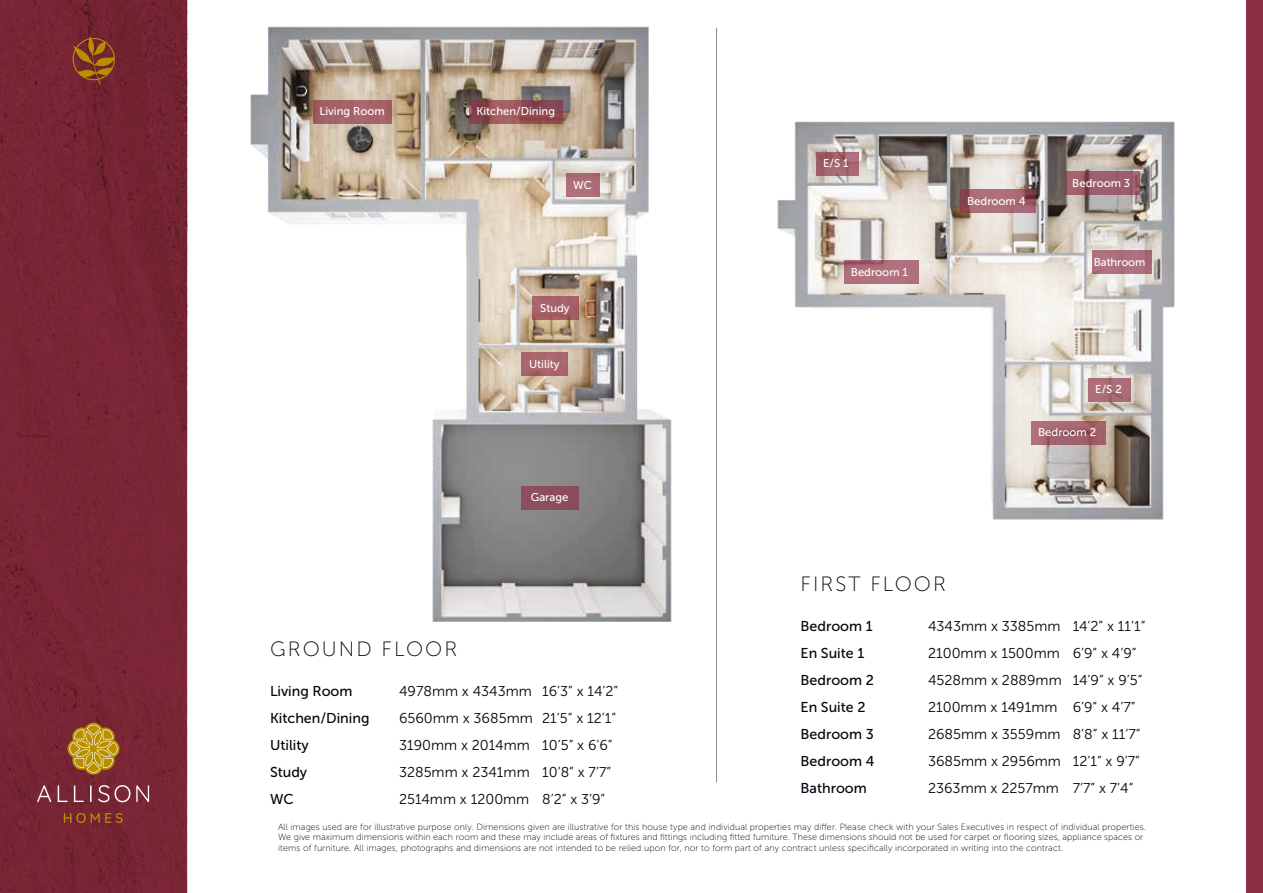
<style>
.page{position:relative;width:1263px;height:893px;background:#fff}
.page>*{position:absolute;margin:0;border:0;box-sizing:border-box;transform-origin:0 0}
.t1{font:20.7px "Museo Sans 100";letter-spacing:.1em;color:#00040c}
.t2{font:14.25px "Museo Sans 300";color:#00040c}
.t3{font:14.25px "Museo Sans 500";color:#00040c}
.t4{font:11.25px "Museo Sans 500";color:#fff}
.t5{font:9px/10.5px "Museo Sans 100";letter-spacing:.01em;color:#00040c}
</style>
<div class="page">
<div style="left:0;top:0;width:187px;height:893px;background:#782535"></div>
<div style="left:1246px;top:0;width:17px;height:893px;background:#8d2e44"></div>
<svg style="left:72px;top:36px;width:43px;height:48px"></svg>
<svg style="left:37px;top:785px;width:14px;height:17px"></svg>
<svg style="left:58px;top:785px;width:10px;height:17px"></svg>
<svg style="left:74px;top:785px;width:10px;height:17px"></svg>
<svg style="left:90px;top:785px;width:2px;height:17px"></svg>
<svg style="left:98px;top:785px;width:32px;height:17px"></svg>
<svg style="left:136px;top:785px;width:13px;height:17px"></svg>
<svg style="left:64px;top:813px;width:59px;height:10px"></svg>
<svg style="left:67px;top:723px;width:53px;height:52px"></svg>
<hr style="left:716px;top:28px;width:1px;height:754px;background:#1d1d1b">
<img style="left:250px;top:26px;width:422px;height:596px">
<div style="left:313px;top:100px;width:78px;height:23px;background:#a66269"></div>
<svg style="left:469px;top:100px;width:94px;height:23px"></svg>
<div style="left:531px;top:297px;width:47px;height:23px;background:#a66167"></div>
<div style="left:521px;top:353px;width:47px;height:23px;background:#a8666c"></div>
<div style="left:521px;top:486px;width:57px;height:23px;background:#8c4e5c"></div>
<div style="left:566px;top:173px;width:34px;height:23px;background:#ad6e7a"></div>
<img style="left:777px;top:121px;width:398px;height:399px">
<svg style="left:844px;top:260px;width:74px;height:24px;fill:#af717d"></svg>
<svg style="left:816px;top:152px;width:43px;height:24px"></svg>
<svg style="left:1088px;top:378px;width:43px;height:23px"></svg>
<svg style="left:1031px;top:421px;width:75px;height:24px;fill:#a3626e"></svg>
<svg style="left:1065px;top:171px;width:75px;height:24px;fill:#9d5f6c"></svg>
<svg style="left:960px;top:189px;width:76px;height:24px;fill:#ac6c78"></svg>
<div style="left:1092px;top:251px;width:60px;height:23px;background:#ae707e"></div>
<p class="t4" style="left:319px;top:105px;width:67px">Living Room</p>
<p class="t4" style="left:476px;top:105px;width:80px">Kitchen/Dining</p>
<p class="t4" style="left:573px;top:179px;width:20px">WC</p>
<p class="t4" style="left:540px;top:302px;width:31px">Study</p>
<p class="t4" style="left:529px;top:358px;width:32px">Utility</p>
<p class="t4" style="left:531px;top:491px;width:39px">Garage</p>
<h1 class="t1" style="left:270px;top:638px;width:189px">GROUND FLOOR</h1>
<h2 class="t3" style="left:270px;top:683px;width:84px">Living Room</h2>
<h2 class="t2" style="left:399px;top:683px;width:221px">4978mm x 4343mm 16’3” x 14’2”</h2>
<h2 class="t3" style="left:270px;top:710px;width:101px">Kitchen/Dining</h2>
<h2 class="t2" style="left:399px;top:710px;width:219px">6560mm x 3685mm 21’5” x 12’1”</h2>
<h2 class="t3" style="left:270px;top:737px;width:40px">Utility</h2>
<h2 class="t2" style="left:399px;top:737px;width:215px">3190mm x 2014mm 10’5” x 6’6”</h2>
<h2 class="t3" style="left:270px;top:764px;width:39px">Study</h2>
<h2 class="t2" style="left:399px;top:764px;width:214px">3285mm x 2341mm 10’8” x 7’7”</h2>
<h2 class="t3" style="left:270px;top:791px;width:25px">WC</h2>
<h2 class="t2" style="left:399px;top:791px;width:208px">2514mm x 1200mm 8’2” x 3’9”</h2>
<p class="t4" style="left:823px;top:157px;width:27px">E/S 1</p>
<p class="t4" style="left:851px;top:265px;width:59px">Bedroom 1</p>
<p class="t4" style="left:967px;top:194px;width:60px">Bedroom 4</p>
<p class="t4" style="left:1072px;top:177px;width:60px">Bedroom 3</p>
<p class="t4" style="left:1094px;top:256px;width:53px">Bathroom</p>
<p class="t4" style="left:1095px;top:383px;width:28px">E/S 2</p>
<p class="t4" style="left:1038px;top:426px;width:60px">Bedroom 2</p>
<h1 class="t1" style="left:800px;top:573px;width:147px">FIRST FLOOR</h1>
<h2 class="t3" style="left:800px;top:618px;width:74px">Bedroom 1</h2>
<h2 class="t2" style="left:928px;top:618px;width:219px">4343mm x 3385mm 14’2” x 11’1”</h2>
<h2 class="t3" style="left:800px;top:645px;width:65px">En Suite 1</h2>
<h2 class="t2" style="left:928px;top:645px;width:210px">2100mm x 1500mm 6’9” x 4’9”</h2>
<h2 class="t3" style="left:800px;top:672px;width:75px">Bedroom 2</h2>
<h2 class="t2" style="left:928px;top:672px;width:216px">4528mm x 2889mm 14’9” x 9’5”</h2>
<h2 class="t3" style="left:800px;top:699px;width:67px">En Suite 2</h2>
<h2 class="t2" style="left:928px;top:699px;width:209px">2100mm x 1491mm 6’9” x 4’7”</h2>
<h2 class="t3" style="left:800px;top:726px;width:75px">Bedroom 3</h2>
<h2 class="t2" style="left:928px;top:726px;width:214px">2685mm x 3559mm 8’8” x 11’7”</h2>
<h2 class="t3" style="left:800px;top:753px;width:75px">Bedroom 4</h2>
<h2 class="t2" style="left:928px;top:753px;width:213px">3685mm x 2956mm 12’1” x 9’7”</h2>
<h2 class="t3" style="left:800px;top:780px;width:68px">Bathroom</h2>
<h2 class="t2" style="left:928px;top:780px;width:207px">2363mm x 2257mm 7’7” x 7’4”</h2>
<p class="t5" style="left:278px;top:821px;width:869px">All images used are for illustrative purpose only. Dimensions given are illustrative for this house type and individual properties may differ. Please check with your Sales Executives in respect of individual properties.<br>We give maximum dimensions within each room and these may include areas of fixtures and fittings including fitted furniture. These dimensions should not be used for carpet or flooring sizes, appliance spaces or items of furniture. All images, photographs and dimensions are not intended to be relied upon for, nor to form part of any contract unless specifically incorporated in writing into the contract.</p>
</div>
